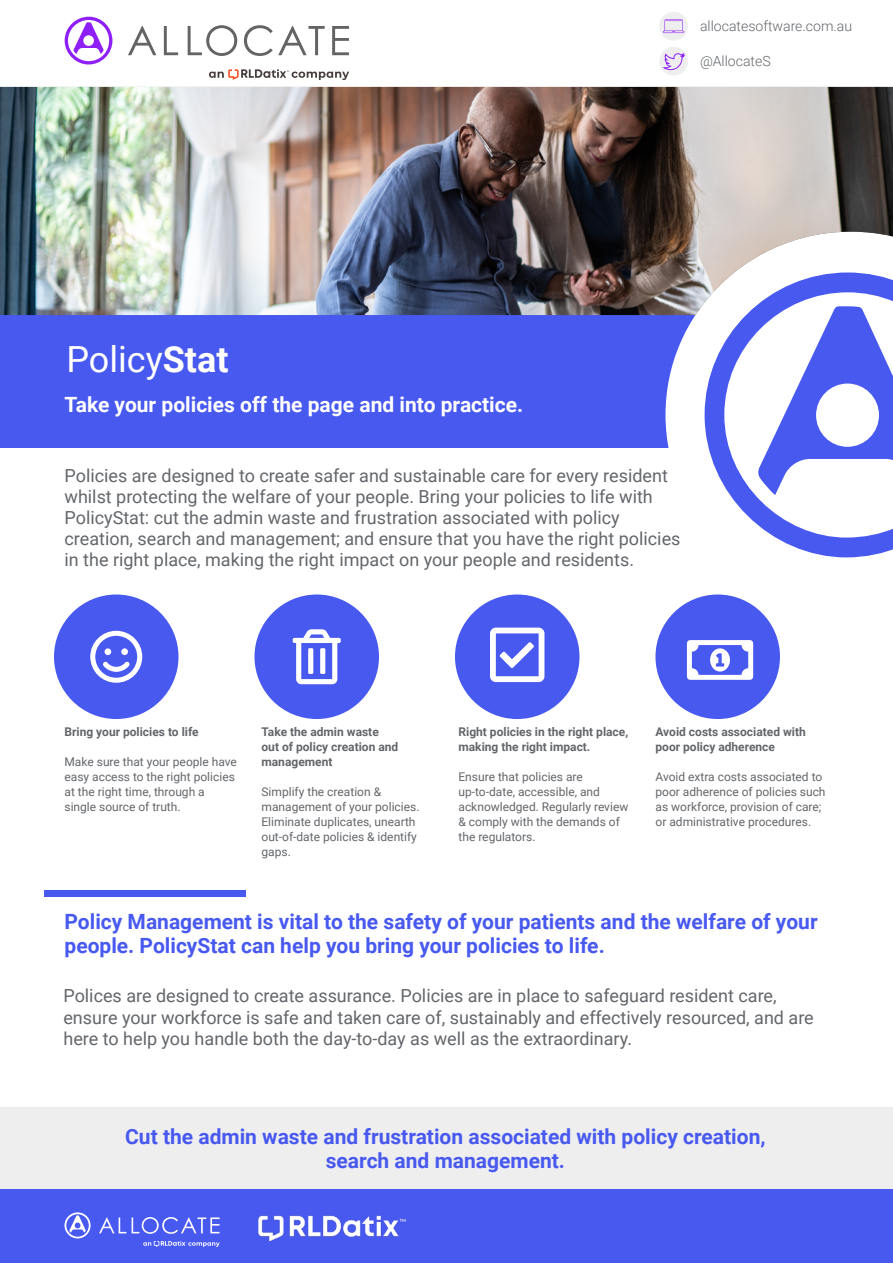
<style>
.page{position:relative;width:893px;height:1263px;background:#fff}
.page>*{position:absolute;margin:0;border:0;box-sizing:border-box;transform-origin:0 0}
.t1{font:36px "Roboto";color:#fff}
.t2{font:700 21px/24px "Roboto";color:#4859f0;text-align:center}
.t3{font:700 21px "Roboto";color:#fff}
.t4{font:18px/21px "Roboto";color:#63666a}
.t5{font:300 14.1px "Roboto";color:#63666a}
.t6{font:12px/15px "Roboto";color:#63666a}
.t7{font:700 12px/15px "Roboto";color:#63666a}
.s1{font-weight:700}
</style>
<div class="page">
<svg style="left:65px;top:17px;width:47px;height:47px"></svg>
<svg style="left:128px;top:26px;width:28px;height:29px"></svg>
<svg style="left:164px;top:26px;width:14px;height:29px"></svg>
<svg style="left:188px;top:25px;width:49px;height:31px"></svg>
<svg style="left:244px;top:25px;width:81px;height:31px"></svg>
<svg style="left:332px;top:26px;width:17px;height:29px"></svg>
<svg style="left:209px;top:69px;width:140px;height:11px"></svg>
<div style="left:0;top:314px;width:893px;height:134px;background:#4859f0"></div>
<svg style="left:665px;top:315px;width:191px;height:243px;fill:#fff"></svg>
<div style="left:659px;top:12px;width:29px;height:29px;background:#eee;border-radius:50%"></div>
<svg style="left:663px;top:19px;width:21px;height:14px"></svg>
<div style="left:659px;top:47px;width:29px;height:29px;background:#eee;border-radius:50%"></div>
<svg style="left:661px;top:53px;width:25px;height:17px"></svg>
<svg style="left:705px;top:315px;width:188px;height:242px"></svg>
<svg style="left:758px;top:315px;width:135px;height:180px"></svg>
<div style="left:0;top:1188px;width:893px;height:75px;background:#4859f0"></div>
<div style="left:0;top:1107px;width:893px;height:81px;background:#eee"></div>
<img style="left:0;top:87px;width:893px;height:228px">
<div style="left:54px;top:594px;width:124px;height:125px;background:#4859f0;border-radius:50%"></div>
<div style="left:254px;top:594px;width:125px;height:125px;background:#4859f0;border-radius:50%"></div>
<div style="left:455px;top:594px;width:124px;height:125px;background:#4859f0;border-radius:50%"></div>
<div style="left:655px;top:594px;width:125px;height:125px;background:#4859f0;border-radius:50%"></div>
<div style="left:44px;top:890px;width:202px;height:6px;background:#4859f0"></div>
<svg style="left:65px;top:1212px;width:26px;height:26px"></svg>
<svg style="left:99px;top:1217px;width:27px;height:16px"></svg>
<svg style="left:132px;top:1217px;width:88px;height:17px"></svg>
<svg style="left:143px;top:1241px;width:77px;height:6px"></svg>
<img style="left:258px;top:1215px;width:148px;height:27px">
<svg style="left:90px;top:631px;width:52px;height:52px"></svg>
<svg style="left:293px;top:629px;width:48px;height:55px"></svg>
<svg style="left:490px;top:628px;width:54px;height:54px"></svg>
<svg style="left:687px;top:640px;width:66px;height:40px"></svg>
<p class="t5" style="left:700px;top:16px;width:154px">allocatesoftware.com.au</p>
<p class="t5" style="left:700px;top:51px;width:72px">@AllocateS</p>
<h1 class="t1" style="left:66px;top:334px;width:164px">Policy<span class="s1">Stat</span></h1>
<p class="t3" style="left:64px;top:390px;width:460px">Take your policies off the page and into practice.</p>
<p class="t4" style="left:64px;top:464px;width:617px">Policies are designed to create safer and sustainable care for every resident whilst protecting the welfare of your people. Bring your policies to life with PolicyStat: cut the admin waste and frustration associated with policy creation, search and management; and ensure that you have the right policies in the right place, making the right impact on your people and residents.</p>
<p class="t7" style="left:64px;top:724px;width:136px">Bring your policies to life</p>
<p class="t6" style="left:64px;top:754px;width:174px">Make sure that your people have easy access to the right policies at the right time, through a single source of truth.</p>
<p class="t7" style="left:261px;top:724px;width:138px">Take the admin waste out of policy creation and management</p>
<p class="t6" style="left:261px;top:784px;width:160px">Simplify the creation &amp; management of your policies.<br>Eliminate duplicates, unearth out-of-date policies &amp; identify gaps.</p>
<p class="t7" style="left:458px;top:724px;width:171px">Right policies in the right place, making the right impact.</p>
<p class="t6" style="left:458px;top:769px;width:171px">Ensure that policies are up-to-date, accessible, and acknowledged. Regularly review &amp; comply with the demands of the regulators.</p>
<p class="t7" style="left:655px;top:724px;width:152px">Avoid costs associated with poor policy adherence</p>
<p class="t6" style="left:655px;top:769px;width:172px">Avoid extra costs associated to poor adherence of policies such as workforce, provision of care; or administrative procedures.</p>
<p class="t2" style="left:65px;top:909px;width:755px;text-align:left">Policy Management is vital to the safety of your patients and the welfare of your people. PolicyStat can help you bring your policies to life.</p>
<p class="t4" style="left:63px;top:985px;width:752px">Polices are designed to create assurance. Policies are in place to safeguard resident care, ensure your workforce is safe and taken care of, sustainably and effectively resourced, and are here to help you handle both the day-to-day as well as the extraordinary.</p>
<p class="t2" style="left:125px;top:1123px;width:642px">Cut the admin waste and frustration associated with policy creation, search and management.</p>
</div>
